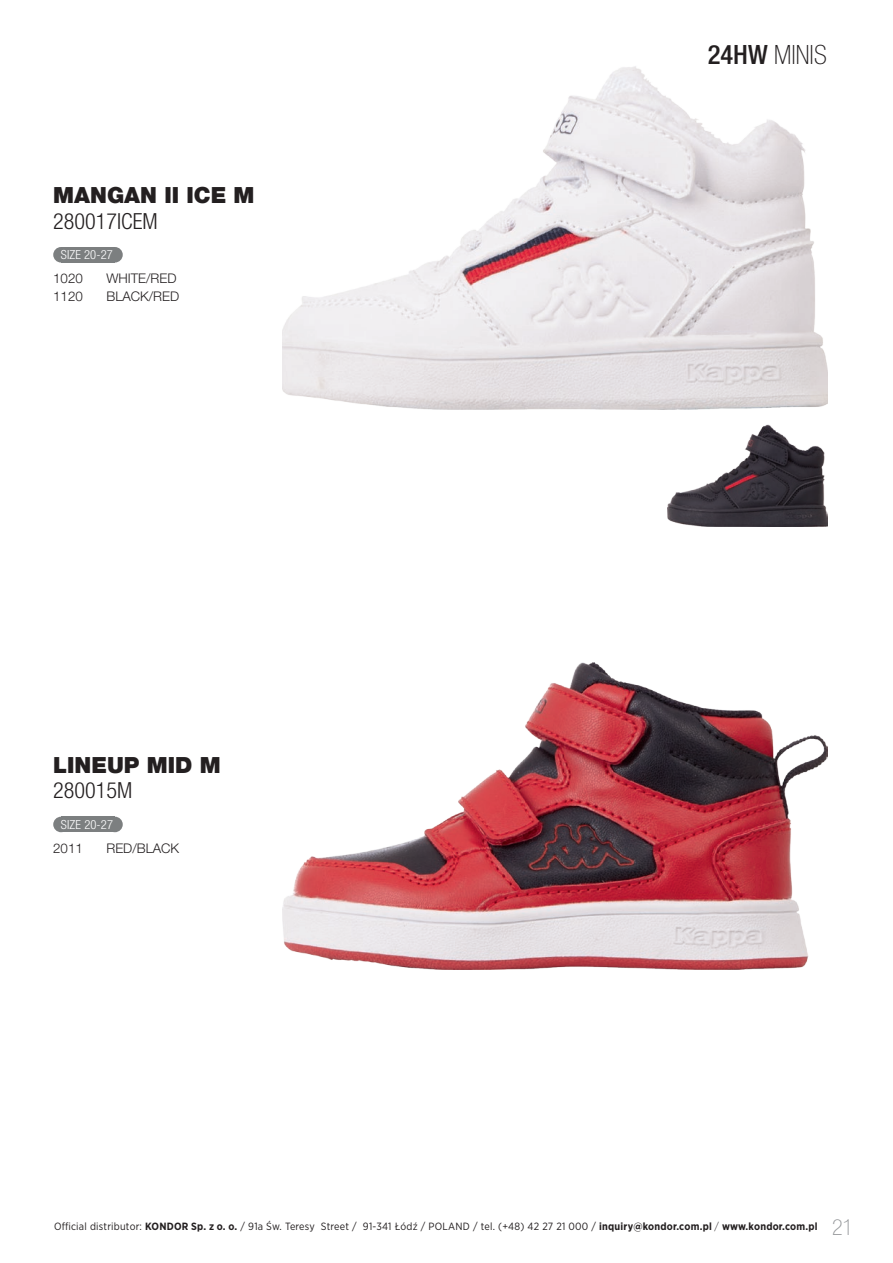
<style>
.page{position:relative;width:893px;height:1263px;background:#fff}
.page>*{position:absolute;margin:0;border:0;box-sizing:border-box;transform-origin:0 0}
.t1{font:100 condensed 26.55px "Helvetica Neue LT Std";color:#231f20}
.t2{font:900 22.2px "Helvetica Neue LT";color:#231f20}
.t3{font:300 condensed 22.2px "Helvetica Neue";color:#231f20}
.t4{font:100 condensed 22.2px "Helvetica Neue LT Std";color:#939598}
.t5{font:300 13.35px "Helvetica Neue LT Std";color:#231f20}
.t6{font:300 condensed 12.6px "Helvetica Neue";letter-spacing:.01em;color:#fff}
.t7{font:10.5px "Gotham Narrow";letter-spacing:.02em;color:#231f20}
.s1{font-family:"Helvetica Neue LT Pro";font-weight:500}
.s2{font-weight:700}
.s3{font-weight:300}
</style>
<div class="page">
<div style="left:61px;top:247px;width:54px;height:16px;background:#7c7f80"></div>
<div style="left:53px;top:247px;width:16px;height:16px;background:#7c7f80;border-radius:50%"></div>
<div style="left:107px;top:247px;width:16px;height:16px;background:#7c7f80;border-radius:50%"></div>
<img style="left:282px;top:66px;width:545px;height:343px">
<img style="left:668px;top:424px;width:159px;height:102px">
<div style="left:61px;top:817px;width:54px;height:15px;background:#7c7f80"></div>
<div style="left:53px;top:817px;width:16px;height:15px;background:#7c7f80;border-radius:50%"></div>
<div style="left:107px;top:817px;width:16px;height:15px;background:#7c7f80;border-radius:50%"></div>
<img style="left:282px;top:662px;width:545px;height:308px">
<h2 class="t2" style="left:53px;top:182px;width:203px">MANGAN II ICE M</h2>
<h2 class="t3" style="left:53px;top:208px;width:106px">280017ICEM</h2>
<p class="t6" style="left:61px;top:247px;width:53px">SIZE 20-27</p>
<p class="t5" style="left:53px;top:271px;width:31px">1020</p>
<p class="t5" style="left:106px;top:271px;width:72px">WHITE/RED</p>
<p class="t5" style="left:53px;top:288px;width:31px">1120</p>
<p class="t5" style="left:106px;top:288px;width:74px">BLACK/RED</p>
<h2 class="t2" style="left:53px;top:752px;width:169px">LINEUP MID M</h2>
<h2 class="t3" style="left:53px;top:778px;width:81px">280015M</h2>
<p class="t6" style="left:61px;top:817px;width:54px">SIZE 20-27</p>
<p class="t5" style="left:53px;top:840px;width:31px">2011</p>
<p class="t5" style="left:106px;top:840px;width:74px">RED/BLACK</p>
<h1 class="t1" style="left:708px;top:39px;width:121px"><span class="s1">24HW</span> MINIS</h1>
<p class="t7" style="left:54px;top:1220px;width:765px">Official distributor: <span class="s2">KONDOR Sp. z o. o.</span> / 91a Św. Teresy Street / 91-341 Łódź / POLAND / tel. (+48) 42 27 21 000 / <span class="s2">inquiry@kondor.com.pl</span> <span class="s3">/</span> <span class="s2">www.kondor.com.pl</span></p>
<h2 class="t4" style="left:832px;top:1214px;width:23px">21</h2>
</div>
